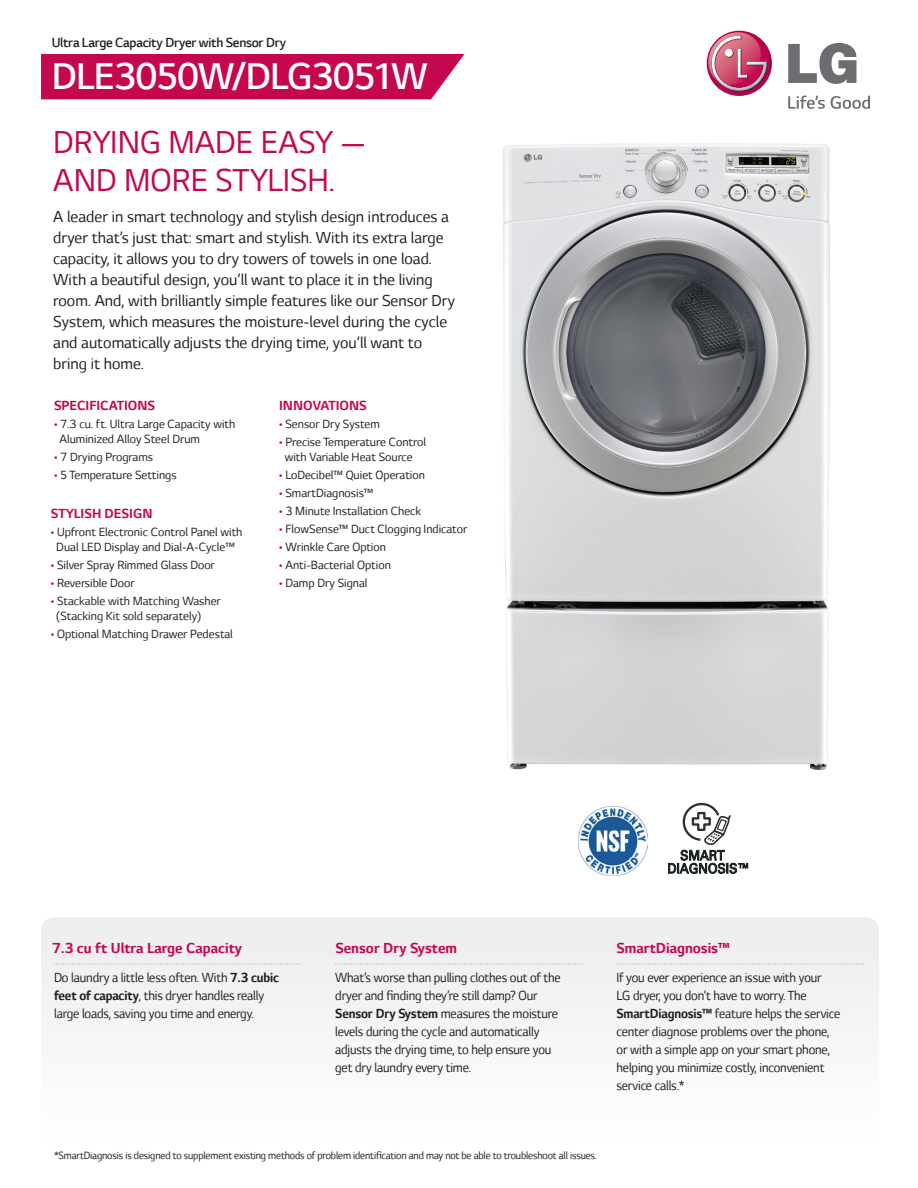
<style>
.page{position:relative;width:918px;height:1188px;background:#fff}
.page>*{position:absolute;margin:0;border:0;box-sizing:border-box;transform-origin:0 0}
.t1{font:300 42.3px "LG Smart";letter-spacing:-.025em;color:#fff}
.t2{font:36px/37.5px "LG Smart";color:#c50750}
.t3{font:18px/21px "LG Smart";color:#231f20}
.t4{font:700 16.5px "LG Smart";color:#c50750}
.t5{font:15px/18px "LG Smart";letter-spacing:-.01em;color:#231f20;scale:.95 1}
.t6{font:700 15px "LG Smart";color:#c50750}
.t7{font:300 15px "LG Smart";letter-spacing:-.02em;color:#231f20}
.t8{font:13.5px/15px "LG Smart";color:#231f20}
.t9{font:12px "LG Smart";letter-spacing:-.01em;color:#231f20;scale:.95 1}
.s1{color:#c50750}
.s2{font-weight:700}
</style>
<div class="page">
<div style="left:41px;top:917px;width:838px;height:236px;background:#f5f6f6;border-radius:14px"></div>
<svg style="left:54px;top:964px;width:248px;height:1px"></svg>
<svg style="left:617px;top:964px;width:247px;height:1px"></svg>
<svg style="left:336px;top:964px;width:247px;height:1px"></svg>
<div style="left:41px;top:54px;width:424px;height:45px;background:#c50750"></div>
<svg style="left:707px;top:31px;width:65px;height:65px"></svg>
<svg style="left:706px;top:32px;width:62px;height:60px"></svg>
<svg style="left:788px;top:43px;width:68px;height:41px"></svg>
<svg style="left:788px;top:96px;width:37px;height:13px"></svg>
<svg style="left:831px;top:96px;width:39px;height:13px"></svg>
<svg style="left:668px;top:802px;width:80px;height:72px"></svg>
<img style="left:579px;top:806px;width:69px;height:69px">
<img style="left:503px;top:143px;width:327px;height:627px">
<p class="t7" style="left:52px;top:35px;width:236px">Ultra Large Capacity Dryer with Sensor Dry</p>
<h1 class="t1" style="left:52px;top:54px;width:377px">DLE3050W/DLG3051W</h1>
<h2 class="t2" style="left:53px;top:124px;width:314px">Drying made easy — and more stylish.</h2>
<p class="t3" style="left:53px;top:207px;width:403px">A leader in smart technology and stylish design introduces a dryer that’s just that: smart and stylish. With its extra large capacity, it allows you to dry towers of towels in one load.<br>With a beautiful design, you’ll want to place it in the living room. And, with brilliantly simple features like our Sensor Dry System, which measures the moisture-level during the cycle and automatically adjusts the drying time, you’ll want to bring it home.</p>
<p class="t6" style="left:54px;top:397px;width:103px">SPECIFICATIONS</p>
<p class="t8" style="left:60px;top:417px;width:177px;text-indent:-6px"><span class="s1">•</span> 7.3 cu. ft. Ultra Large Capacity with<br>Aluminized Alloy Steel Drum</p>
<p class="t8" style="left:54px;top:450px;width:101px"><span class="s1">•</span> 7 Drying Programs</p>
<p class="t8" style="left:54px;top:468px;width:124px"><span class="s1">•</span> 5 Temperature Settings</p>
<p class="t6" style="left:51px;top:505px;width:103px">STYLISH DESIGN</p>
<p class="t8" style="left:51px;top:525px;width:193px;text-align:center"><span class="s1">•</span> Upfront Electronic Control Panel with<br>Dual LE D Display and Dial-A-Cycle™</p>
<p class="t8" style="left:51px;top:558px;width:166px"><span class="s1">•</span> Silver Spray Rimmed Glass Door</p>
<p class="t8" style="left:51px;top:576px;width:85px"><span class="s1">•</span> Reversible Door</p>
<p class="t8" style="left:56px;top:594px;width:166px;text-indent:-6px"><span class="s1">•</span> Stackable with Matching Washer (Stacking Kit sold separately)</p>
<p class="t8" style="left:51px;top:627px;width:184px"><span class="s1">•</span> Optional Matching Drawer Pedestal</p>
<p class="t6" style="left:279px;top:397px;width:89px">INNOVATIONS</p>
<p class="t8" style="left:279px;top:417px;width:102px"><span class="s1">•</span> Sensor Dry System</p>
<p class="t8" style="left:279px;top:435px;width:148px;text-align:center"><span class="s1">•</span> Precise Temperature Control with Variable Heat Source</p>
<p class="t8" style="left:279px;top:468px;width:147px"><span class="s1">•</span> LoDecibel™ Quiet Operation</p>
<p class="t8" style="left:279px;top:486px;width:96px"><span class="s1">•</span> SmartDiagnosis™</p>
<p class="t8" style="left:279px;top:504px;width:144px"><span class="s1">•</span> 3 Minute Installation Check</p>
<p class="t8" style="left:279px;top:522px;width:190px"><span class="s1">•</span> FlowSense™ Duct Clogging Indicator</p>
<p class="t8" style="left:279px;top:540px;width:108px"><span class="s1">•</span> Wrinkle Care Option</p>
<p class="t8" style="left:279px;top:558px;width:113px"><span class="s1">•</span> Anti-Bacterial Option</p>
<p class="t8" style="left:279px;top:576px;width:90px"><span class="s1">•</span> Damp Dry Signal</p>
<p class="t4" style="left:52px;top:939px;width:191px">7.3 cu ft Ultra Large Capacity</p>
<p class="t4" style="left:335px;top:939px;width:123px">Sensor Dry System</p>
<p class="t4" style="left:617px;top:939px;width:115px">SmartDiagnosis™</p>
<p class="t5" style="left:54px;top:968px;width:239px">Do laundry a little less often. With <span class="s2">7.3 cubic feet of capacity</span>, this dryer handles really large loads, saving you time and energy.</p>
<p class="t5" style="left:335px;top:968px;width:239px">What’s worse than pulling clothes out of the dryer and finding they’re still damp? Our <span class="s2">Sensor Dry System</span> measures the moisture levels during the cycle and automatically adjusts the drying time, to help ensure you get dry laundry every time.</p>
<p class="t5" style="left:617px;top:968px;width:237px">If you ever experience an issue with your<br>LG dryer, you don’t have to worry. The <span class="s2">SmartDiagnosis™</span> feature helps the service center diagnose problems over the phone, or with a simple app on your smart phone, helping you minimize costly, inconvenient service calls.*</p>
<p class="t9" style="left:54px;top:1149px;width:573px">*SmartDiagnosis is designed to supplement existing methods of problem identification and may not be able to troubleshoot all issues.</p>
</div>
